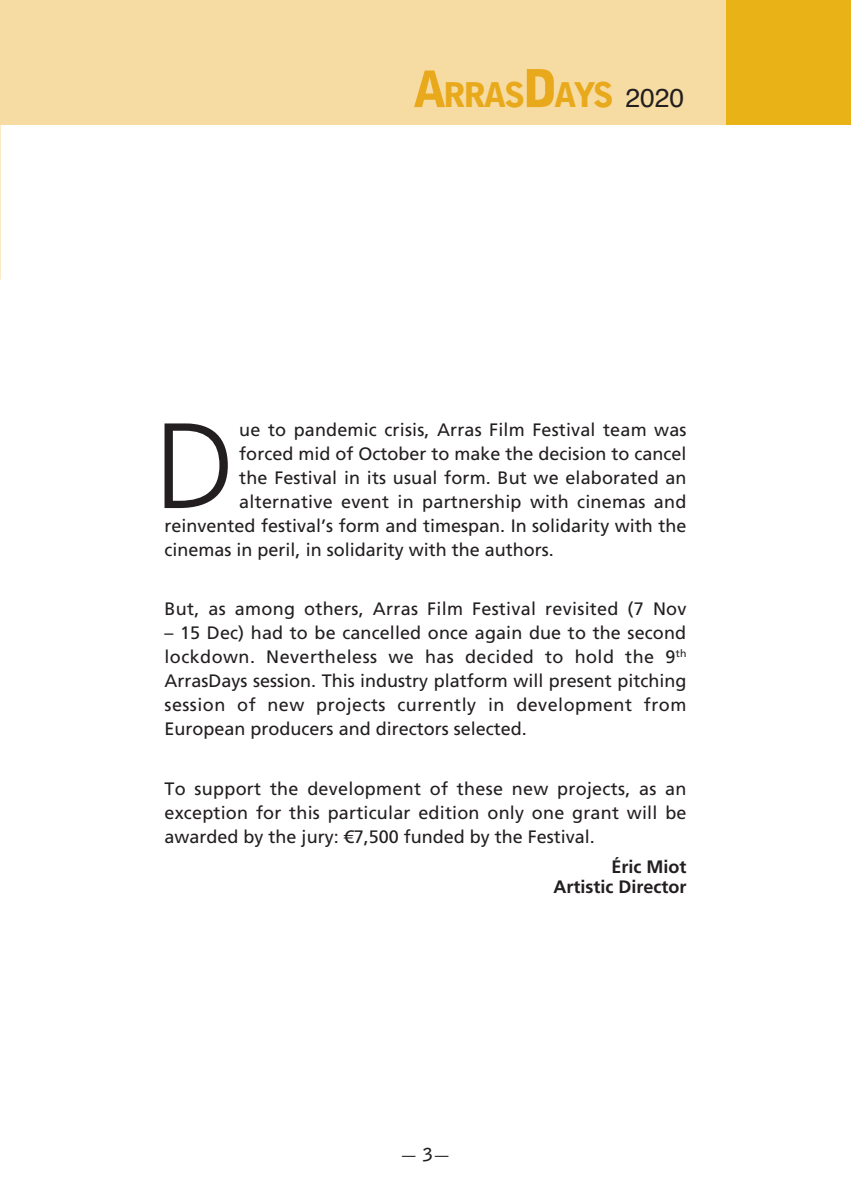
<style>
.page{position:relative;width:851px;height:1191px;background:#fff}
.page>*{position:absolute;margin:0;border:0;box-sizing:border-box;transform-origin:0 0}
.t1{font:300 121.2px "Frutiger LT Pro";color:#231f20}
.t2{font:900 34px "Bell Gothic BT";letter-spacing:-.075em;color:#e9a91c}
.t3{font:18px/24px "Frutiger LT Pro";color:#231f20;text-align:justify}
.t4{font:700 18px/20px "Frutiger LT Pro";color:#231f20;text-align:right}
.t5{font:700 18px "Bell Gothic";color:#231f20}
.s1{font-size:50px}
.s2{font-size:52px}
.s3{font-family:"Helvetica";font-weight:400;font-size:26px;color:#231f20}
</style>
<div class="page">
<div style="left:0;top:0;width:850px;height:125px;background:#f6dca2"></div>
<div style="left:726px;top:0;width:124px;height:125px;background:#e9b217"></div>
<h2 class="t2" style="left:412px;top:73px;width:273px"><span class="s1">A</span>RRAS<span class="s2">D</span>AYS <span class="s3">2020</span></h2>
<h1 class="t1" style="left:155px;top:395px;width:82px">D</h1>
<p class="t3" style="left:239px;top:418px;width:448px">ue to pandemic crisis, Arras Film Festival team was</p>
<p class="t3" style="left:239px;top:442px;width:448px">forced mid of October to make the decision to cancel</p>
<p class="t3" style="left:239px;top:466px;width:449px">the Festival in its usual form. But we elaborated an</p>
<p class="t3" style="left:239px;top:490px;width:448px">alternative event in partnership with cinemas and</p>
<p class="t3" style="left:164px;top:514px;width:523px">reinvented festival’s form and timespan. In solidarity with the</p>
<p class="t3" style="left:164px;top:538px;width:391px">cinemas in peril, in solidarity with the authors.</p>
<p class="t3" style="left:164px;top:597px;width:523px">But, as among others, Arras Film Festival revisited (7 Nov</p>
<p class="t3" style="left:164px;top:621px;width:523px">– 15 Dec) had to be cancelled once again due to the second lockdown. Nevertheless we has decided to hold the 9<sup>th </sup>ArrasDays session. This industry platform will present pitching session of new projects currently in development from European producers and directors selected.</p>
<p class="t3" style="left:164px;top:776px;width:523px">To support the development of these new projects, as an exception for this particular edition only one grant will be awarded by the jury: €7,500 funded by the Festival.</p>
<p class="t4" style="left:553px;top:856px;width:135px">Éric Miot<br>Artistic Director</p>
<p class="t5" style="left:400px;top:1143px;width:52px">— 3—</p>
</div>
